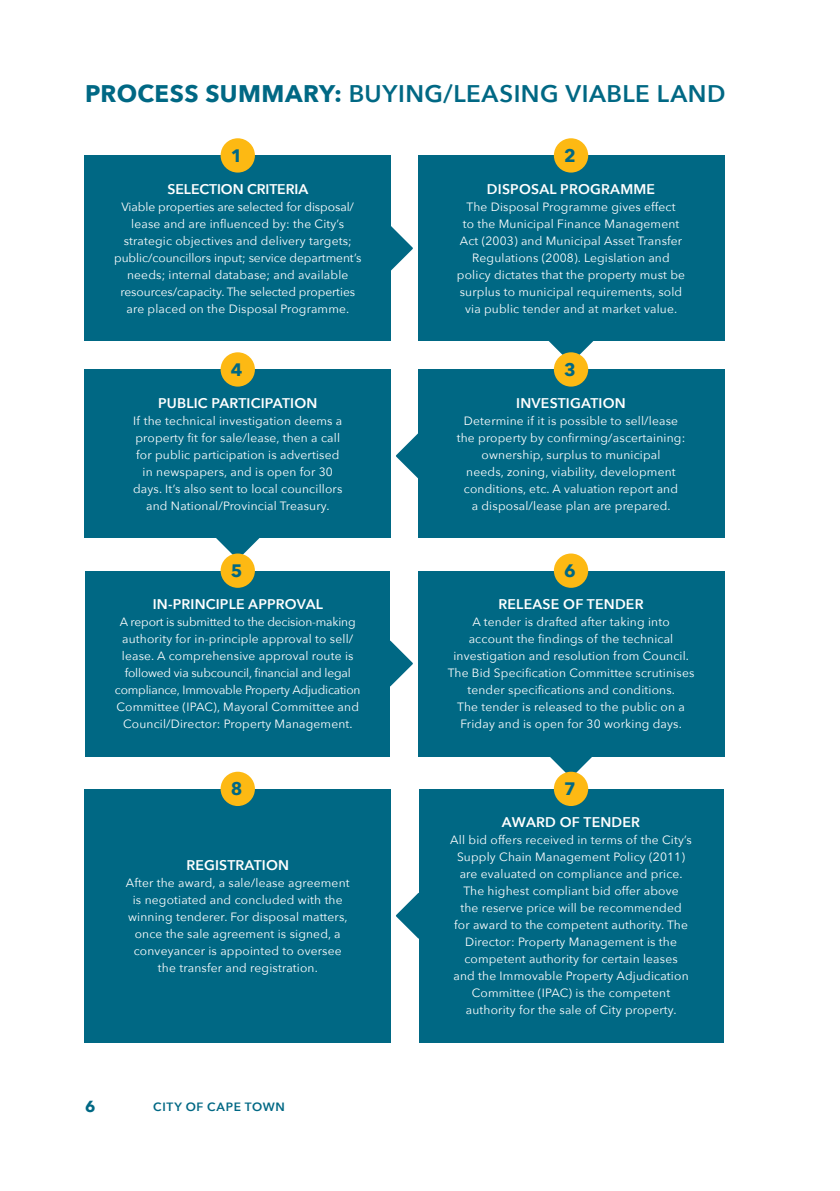
<style>
.page{position:relative;width:840px;height:1191px;background:#fff}
.page>*{position:absolute;margin:0;border:0;box-sizing:border-box;transform-origin:0 0}
.t1{font:600 24px "Avenir Next";letter-spacing:.02em;color:#006884}
.t2{font:700 18px "Avenir Next";color:#006884}
.t3{font:700 16px "Avenir Next";color:#006884}
.t4{font:600 14px "Avenir Next";letter-spacing:.015em;color:#fff}
.t5{font:600 14px "Avenir Next";letter-spacing:-.005em;color:#fff}
.t6{font:12px/17px "Avenir Next";letter-spacing:.015em;color:#fff;text-align:center}
.t7{font:12px/17px "Avenir Next";letter-spacing:-.005em;color:#fff;text-align:center}
.t8{font:600 12px "Avenir Next";letter-spacing:.06em;color:#006884}
.s1{font-weight:700}
</style>
<div class="page">
<svg style="left:547px;top:756px;width:46px;height:21px"></svg>
<svg style="left:548px;top:341px;width:45px;height:21px"></svg>
<svg style="left:216px;top:538px;width:44px;height:16px"></svg>
<div style="left:84px;top:155px;width:307px;height:186px;background:#006884"></div>
<div style="left:417px;top:369px;width:307px;height:169px;background:#006884"></div>
<div style="left:418px;top:789px;width:304px;height:253px;background:#006884"></div>
<div style="left:86px;top:570px;width:303px;height:186px;background:#006884"></div>
<div style="left:417px;top:155px;width:307px;height:186px;background:#006884"></div>
<div style="left:84px;top:369px;width:307px;height:169px;background:#006884"></div>
<div style="left:417px;top:570px;width:307px;height:186px;background:#006884"></div>
<div style="left:84px;top:789px;width:307px;height:253px;background:#006884"></div>
<div style="left:220px;top:138px;width:35px;height:35px;background:#fdb913;border-radius:50%"></div>
<div style="left:553px;top:138px;width:35px;height:35px;background:#fdb913;border-radius:50%"></div>
<div style="left:553px;top:352px;width:35px;height:34px;background:#fdb913;border-radius:50%"></div>
<div style="left:220px;top:352px;width:35px;height:34px;background:#fdb913;border-radius:50%"></div>
<div style="left:220px;top:553px;width:35px;height:35px;background:#fdb913;border-radius:50%"></div>
<div style="left:553px;top:553px;width:35px;height:35px;background:#fdb913;border-radius:50%"></div>
<div style="left:553px;top:771px;width:35px;height:35px;background:#fdb913;border-radius:50%"></div>
<div style="left:220px;top:771px;width:35px;height:35px;background:#fdb913;border-radius:50%"></div>
<svg style="left:391px;top:226px;width:21px;height:45px"></svg>
<svg style="left:396px;top:433px;width:22px;height:46px"></svg>
<svg style="left:396px;top:892px;width:23px;height:46px"></svg>
<svg style="left:389px;top:640px;width:23px;height:46px"></svg>
<h1 class="t1" style="left:85px;top:73px;width:641px"><span class="s1">PROCESS SUMMARY:</span> BUYING/LEASING VIABLE LAND</h1>
<h2 class="t2" style="left:231px;top:140px;width:13px">1</h2>
<h2 class="t2" style="left:563px;top:140px;width:13px">2</h2>
<p class="t5" style="left:167px;top:177px;width:142px">SELECTION CRITERIA</p>
<p class="t7" style="left:114px;top:197px;width:248px">Viable properties are selected for disposal/ lease and are influenced by: the City’s strategic objectives and delivery targets; public/councillors input; service department’s needs; internal database; and available resources/capacity. The selected properties are placed on the Disposal Programme.</p>
<p class="t4" style="left:486px;top:177px;width:169px">DISPOSAL PROGRAMME</p>
<p class="t6" style="left:456px;top:197px;width:229px">The Disposal Programme gives effect<br>to the Municipal Finance Management Act (2003) and Municipal Asset Transfer Regulations (2008). Legislation and policy dictates that the property must be surplus to municipal requirements, sold via public tender and at market value.</p>
<h2 class="t2" style="left:231px;top:354px;width:13px">4</h2>
<h2 class="t2" style="left:563px;top:354px;width:13px">3</h2>
<p class="t4" style="left:158px;top:391px;width:161px">PUBLIC PARTICIPATION</p>
<p class="t6" style="left:133px;top:411px;width:211px">If the technical investigation deems a property fit for sale/lease, then a call for public participation is advertised in newspapers, and is open for 30 days. It’s also sent to local councillors and National/Provincial Treasury.</p>
<p class="t4" style="left:516px;top:391px;width:111px">INVESTIGATION</p>
<p class="t6" style="left:456px;top:411px;width:230px">Determine if it is possible to sell/lease the property by confirming/ascertaining: ownership, surplus to municipal<br>needs, zoning, viability, development conditions, etc. A valuation report and<br>a disposal/lease plan are prepared.</p>
<h2 class="t2" style="left:231px;top:555px;width:13px">5</h2>
<h2 class="t2" style="left:563px;top:555px;width:13px">6</h2>
<p class="t4" style="left:153px;top:592px;width:172px">IN-PRINCIPLE APPROVAL</p>
<p class="t6" style="left:115px;top:613px;width:247px">A report is submitted to the decision-making authority for in-principle approval to sell/ lease. A comprehensive approval route is followed via subcouncil, financial and legal compliance, Immovable Property Adjudication Committee (IPAC), Mayoral Committee and Council/Director: Property Management.</p>
<p class="t4" style="left:498px;top:592px;width:146px">RELEASE OF TENDER</p>
<p class="t6" style="left:447px;top:613px;width:248px">A tender is drafted after taking into<br>account the findings of the technical investigation and resolution from Council.<br>The Bid Specification Committee scrutinises tender specifications and conditions.<br>The tender is released to the public on a Friday and is open for 30 working days.</p>
<h2 class="t2" style="left:231px;top:773px;width:13px">8</h2>
<h2 class="t2" style="left:563px;top:773px;width:13px">7</h2>
<p class="t4" style="left:186px;top:852px;width:104px">REGISTRATION</p>
<p class="t6" style="left:126px;top:873px;width:225px">After the award, a sale/lease agreement is negotiated and concluded with the winning tenderer. For disposal matters, once the sale agreement is signed, a conveyancer is appointed to oversee the transfer and registration.</p>
<h3 class="t3" style="left:85px;top:1092px;width:12px">6</h3>
<p class="t8" style="left:153px;top:1096px;width:133px">CITY OF CAPE TOWN</p>
<p class="t4" style="left:501px;top:810px;width:139px">AWARD OF TENDER</p>
<p class="t6" style="left:450px;top:831px;width:243px">All bid offers received in terms of the City’s Supply Chain Management Policy (2011) are evaluated on compliance and price.<br>The highest compliant bid offer above<br>the reserve price will be recommended<br>for award to the competent authority. The Director: Property Management is the competent authority for certain leases<br>and the Immovable Property Adjudication Committee (IPAC) is the competent authority for the sale of City property.</p>
</div>
